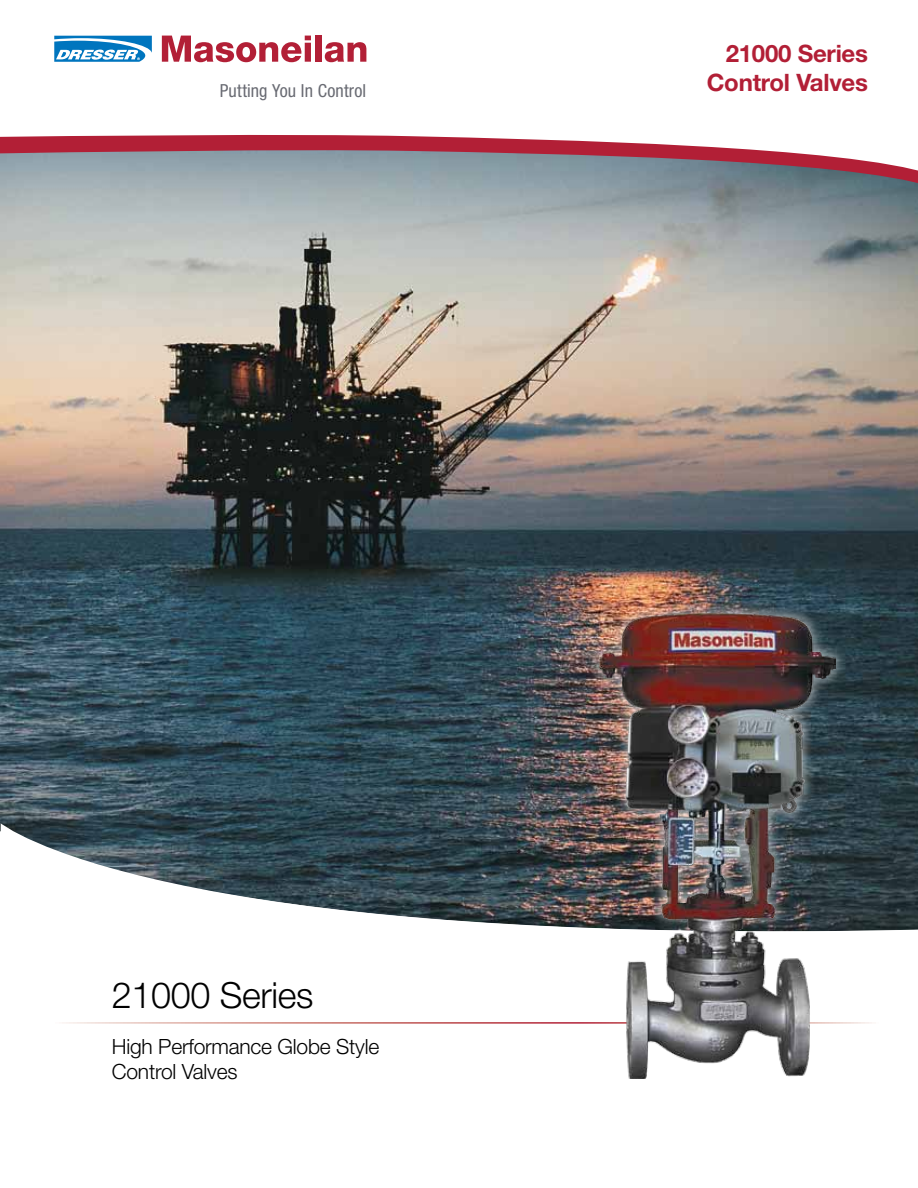
<style>
.page{position:relative;width:918px;height:1188px;background:#fff}
.page>*{position:absolute;margin:0;border:0;box-sizing:border-box;transform-origin:0 0}
.t1{font:300 36px "Helvetica Neue LT Std";letter-spacing:-.01em;color:#000}
.t2{font:700 24px/28.8px "Helvetica Neue LT Std";letter-spacing:-.01em;color:#b21f36;text-align:right}
.t3{font:300 21px/25.2px "Helvetica Neue LT Std";letter-spacing:-.01em;color:#000}
.t4{font:condensed 18px "Helvetica Neue LT Std";letter-spacing:.005em;color:#696b73}
</style>
<div class="page">
<img style="left:0;top:187px;width:918px;height:645px">
<svg style="left:0;top:174px;width:918px;height:13px;background:#8b99a1"></svg>
<svg style="left:0;top:54px;width:918px;height:120px"></svg>
<svg style="left:162px;top:36px;width:149px;height:26px"></svg>
<div style="left:315px;top:36px;width:7px;height:26px;background:#b21f36"></div>
<svg style="left:325px;top:42px;width:41px;height:20px"></svg>
<svg style="left:54px;top:36px;width:98px;height:26px"></svg>
<svg style="left:1px;top:823px;width:917px;height:108px"></svg>
<div style="left:585px;top:599px;width:261px;height:329px;background:#fff;opacity:.48"></div>
<img style="left:599px;top:614px;width:236px;height:290px">
<img style="left:599px;top:904px;width:236px;height:175px">
<p class="t4" style="left:220px;top:80px;width:148px">Putting You In Control</p>
<p class="t2" style="left:707px;top:38px;width:163px">21000 Series<br>Control Valves</p>
<h1 class="t1" style="left:112px;top:973px;width:203px">21000 Series</h1>
<p class="t3" style="left:112px;top:1033px;width:269px">High Performance Globe Style<br>Control Valves</p>
</div>
